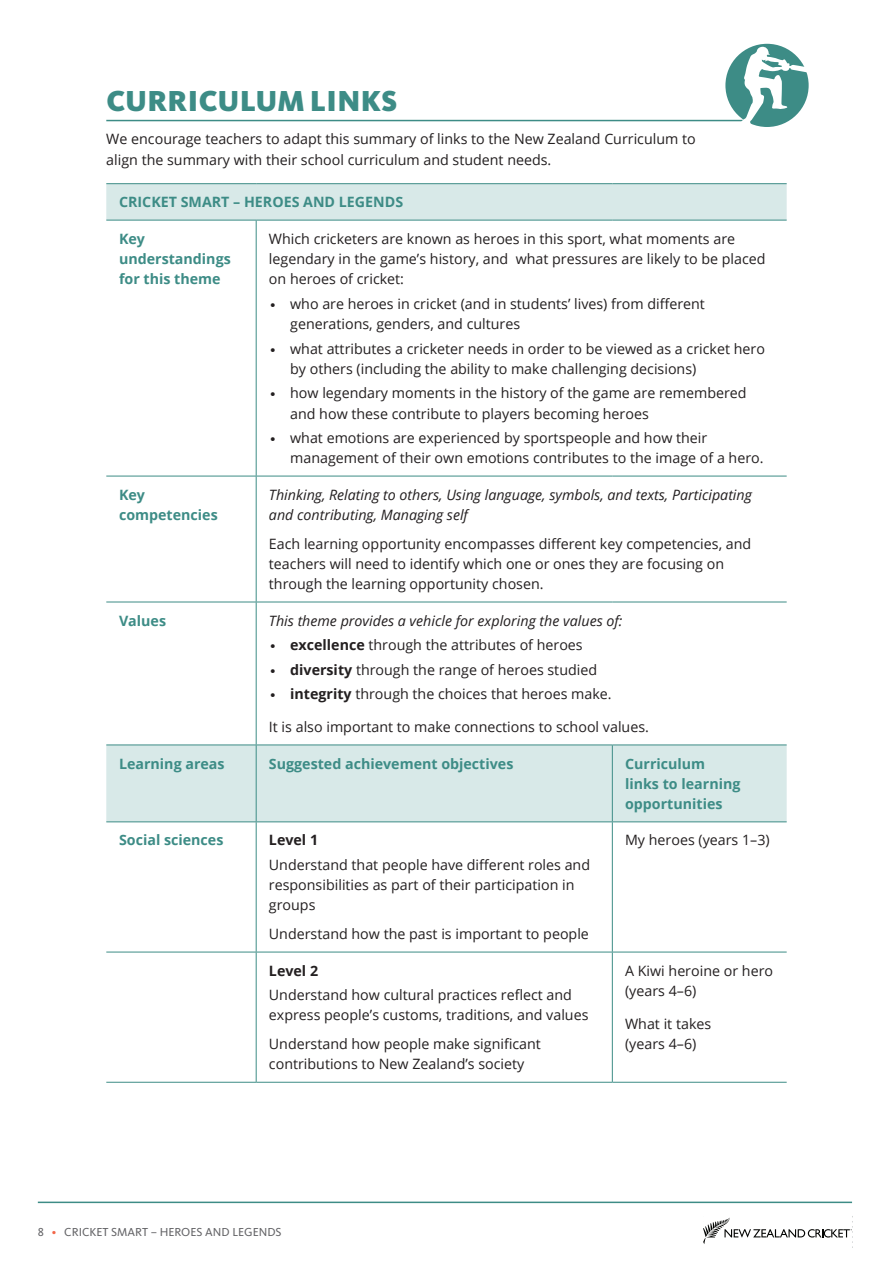
<style>
.page{position:relative;width:893px;height:1263px;background:#fff}
.page>*{position:absolute;margin:0;border:0;box-sizing:border-box;transform-origin:0 0}
.t1{font:900 30px "Kievit OT";color:#3d8c86}
.t2{font:14.25px/20.2px "Open Sans";color:#231f20}
.t3{font:700 14.25px/20.2px "Open Sans";color:#3d8c86}
.t4{font:italic 14.25px/20.2px "Open Sans";color:#231f20}
.t5{font:700 14.25px "Open Sans";color:#231f20}
.t6{font:12px "Kievit OT";color:#636366}
.s1{font-family:"Kievit OT"}
.s2{font-style:italic}
.s3{font-weight:700}
.s4{color:#f26648}
</style>
<div class="page">
<svg style="left:703px;top:1216px;width:150px;height:32px"></svg>
<hr style="left:38px;top:1201px;width:814px;height:2px;background:#3d8c86">
<hr style="left:106px;top:120px;width:681px;height:1px;background:#3d8c86">
<svg style="left:106px;top:184px;width:681px;height:637px"></svg>
<hr style="left:106px;top:183px;width:150px;height:1px;background:#3d8c86">
<hr style="left:256px;top:183px;width:356px;height:1px;background:#3d8c86">
<hr style="left:612px;top:183px;width:175px;height:1px;background:#3d8c86">
<hr style="left:106px;top:220px;width:150px;height:1px;background:#3d8c86">
<hr style="left:256px;top:220px;width:1px;height:256px;background:#3d8c86">
<hr style="left:256px;top:220px;width:356px;height:1px;background:#3d8c86">
<hr style="left:612px;top:220px;width:175px;height:1px;background:#3d8c86">
<hr style="left:106px;top:476px;width:150px;height:1px;background:#3d8c86">
<hr style="left:256px;top:476px;width:1px;height:126px;background:#3d8c86">
<hr style="left:256px;top:476px;width:356px;height:1px;background:#3d8c86">
<hr style="left:612px;top:476px;width:175px;height:1px;background:#3d8c86">
<hr style="left:106px;top:602px;width:150px;height:1px;background:#3d8c86">
<hr style="left:256px;top:602px;width:1px;height:142px;background:#3d8c86">
<hr style="left:256px;top:602px;width:356px;height:1px;background:#3d8c86">
<hr style="left:612px;top:602px;width:175px;height:1px;background:#3d8c86">
<hr style="left:106px;top:744px;width:150px;height:1px;background:#3d8c86">
<hr style="left:256px;top:745px;width:1px;height:76px;background:#3d8c86">
<hr style="left:256px;top:744px;width:356px;height:1px;background:#3d8c86">
<hr style="left:612px;top:745px;width:1px;height:76px;background:#3d8c86">
<hr style="left:612px;top:744px;width:175px;height:1px;background:#3d8c86">
<hr style="left:106px;top:821px;width:150px;height:1px;background:#3d8c86">
<hr style="left:256px;top:822px;width:1px;height:130px;background:#3d8c86">
<hr style="left:256px;top:821px;width:356px;height:1px;background:#3d8c86">
<hr style="left:612px;top:822px;width:1px;height:130px;background:#3d8c86">
<hr style="left:612px;top:821px;width:175px;height:1px;background:#3d8c86">
<hr style="left:106px;top:952px;width:150px;height:1px;background:#3d8c86">
<hr style="left:256px;top:952px;width:1px;height:130px;background:#3d8c86">
<hr style="left:256px;top:952px;width:356px;height:1px;background:#3d8c86">
<hr style="left:612px;top:952px;width:1px;height:130px;background:#3d8c86">
<hr style="left:612px;top:952px;width:175px;height:1px;background:#3d8c86">
<hr style="left:106px;top:1082px;width:150px;height:1px;background:#3d8c86">
<hr style="left:256px;top:1082px;width:356px;height:1px;background:#3d8c86">
<hr style="left:612px;top:1082px;width:175px;height:1px;background:#3d8c86">
<div style="left:725px;top:44px;width:84px;height:83px;background:#3d8c86;border-radius:50%"></div>
<svg style="left:741px;top:46px;width:68px;height:81px"></svg>
<h1 class="t1" style="left:106px;top:83px;width:40px">CURR</h1>
<h1 class="t1" style="left:188px;top:83px;width:33px">ICULUM</h1>
<h1 class="t1" style="left:310px;top:83px;width:48px">LINKS</h1>
<p class="t2" style="left:106px;top:129px;width:591px">We encourage teachers to adapt this summary of links to the New Zealand Curriculum to align the summary with their school curriculum and student needs.</p>
<p class="t3" style="left:119px;top:192px;width:286px">CRICKET SMART – HEROES AND LEGENDS</p>
<p class="t3" style="left:119px;top:228px;width:113px">Key understandings for this theme</p>
<p class="t2" style="left:269px;top:228px;width:498px">Which cricketers are known as heroes in this sport, what moments are legendary in the game’s history, and what pressures are likely to be placed on heroes of cricket:</p>
<p class="t2" style="left:290px;top:293px;width:416px;text-indent:-21px"><span class="s1">∙</span> who are heroes in cricket (and in students’ lives) from different generations, genders, and cultures</p>
<p class="t2" style="left:290px;top:338px;width:476px;text-indent:-21px"><span class="s1">∙</span> what attributes a cricketer needs in order to be viewed as a cricket hero by others (including the ability to make challenging decisions)</p>
<p class="t2" style="left:290px;top:383px;width:458px;text-indent:-21px"><span class="s1">∙</span> how legendary moments in the history of the game are remembered and how these contribute to players becoming heroes</p>
<p class="t2" style="left:290px;top:427px;width:475px;text-indent:-21px"><span class="s1">∙</span> what emotions are experienced by sportspeople and how their management of their own emotions contributes to the image of a hero.</p>
<p class="t3" style="left:119px;top:484px;width:100px">Key competencies</p>
<p class="t4" style="left:269px;top:484px;width:484px">Thinking, Relating to others, Using language, symbols, and texts, Participating and contributing, Managing self</p>
<p class="t2" style="left:269px;top:533px;width:484px">Each learning opportunity encompasses different key competencies, and teachers will need to identify which one or ones they are focusing on through the learning opportunity chosen.</p>
<p class="t3" style="left:119px;top:610px;width:49px">Values</p>
<p class="t2" style="left:269px;top:608px;width:355px;line-height:24.5px"><span class="s2">This theme provides a vehicle for exploring the values of: </span><span class="s1">∙</span> <span class="s3">excellence</span> through the attributes of heroes<br><span class="s1">∙</span> <span class="s3">diversity</span> through the range of heroes studied<br><span class="s1">∙</span> <span class="s3">integrity</span> through the choices that heroes make.</p>
<p class="t2" style="left:269px;top:716px;width:381px">It is also important to make connections to school values.</p>
<p class="t3" style="left:119px;top:753px;width:107px">Learning areas</p>
<p class="t3" style="left:269px;top:753px;width:246px">Suggested achievement objectives</p>
<p class="t3" style="left:625px;top:753px;width:117px">Curriculum links to learning opportunities</p>
<p class="t3" style="left:119px;top:830px;width:106px">Social sciences</p>
<p class="t5" style="left:269px;top:830px;width:51px">Level 1</p>
<p class="t2" style="left:269px;top:854px;width:323px">Understand that people have different roles and responsibilities as part of their participation in groups</p>
<p class="t2" style="left:269px;top:923px;width:321px">Understand how the past is important to people</p>
<p class="t2" style="left:625px;top:830px;width:146px">My heroes (years 1–3)</p>
<p class="t5" style="left:269px;top:960px;width:51px">Level 2</p>
<p class="t2" style="left:269px;top:984px;width:321px">Understand how cultural practices reflect and express people’s customs, traditions, and values</p>
<p class="t2" style="left:269px;top:1033px;width:273px">Understand how people make significant contributions to New Zealand’s society</p>
<p class="t2" style="left:625px;top:960px;width:149px">A Kiwi heroine or hero (years 4–6)</p>
<p class="t2" style="left:625px;top:1013px;width:88px">What it takes (years 4–6)</p>
<p class="t6" style="left:38px;top:1225px;width:245px">8 <span class="s4">•</span> CRICKET SMART – HEROES AND LEGENDS</p>
</div>
